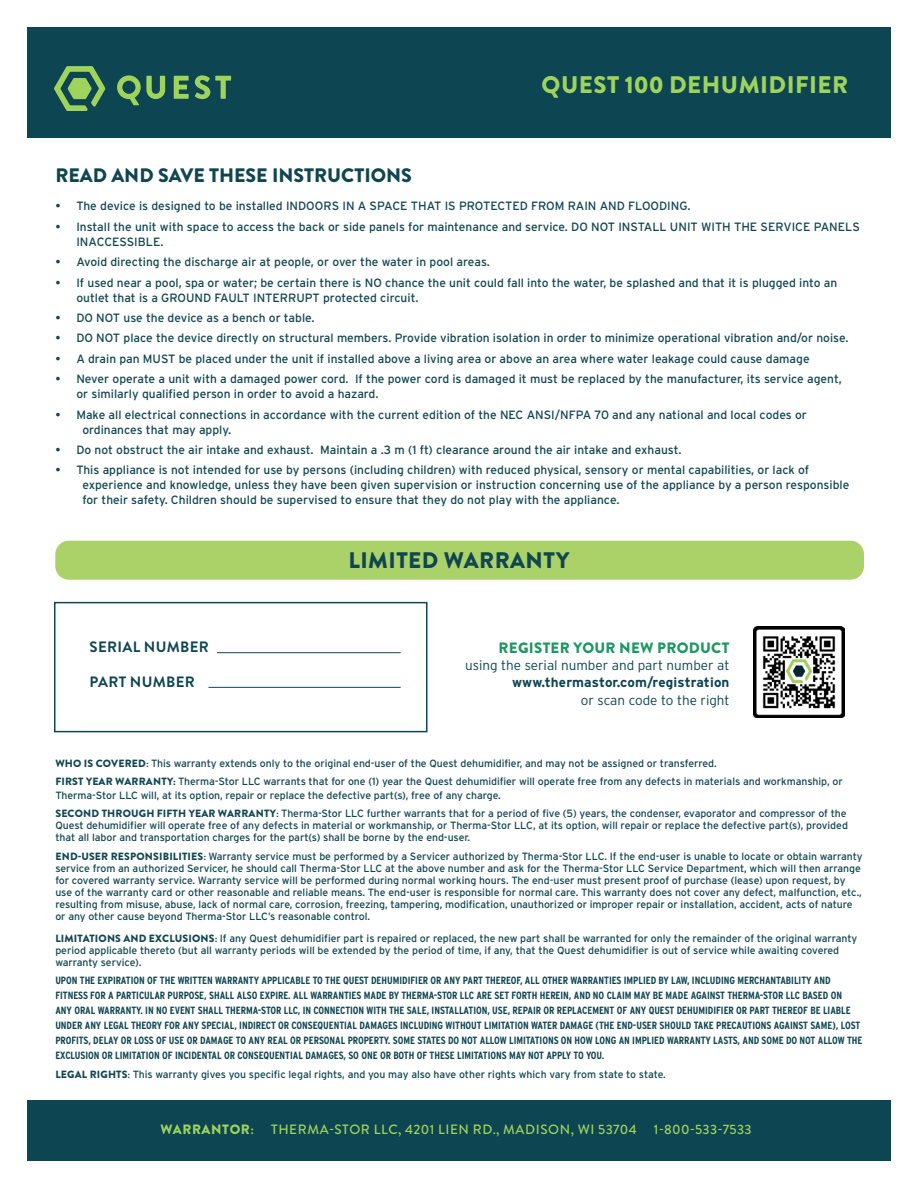
<style>
.page{position:relative;width:918px;height:1188px;background:#fff}
.page>*{position:absolute;margin:0;border:0;box-sizing:border-box;transform-origin:0 0}
.t1{font:900 24px "Brandon Grotesque";letter-spacing:.02em;color:#9ed45c}
.t2{font:900 22.5px "Brandon Grotesque";letter-spacing:.02em;color:#104651}
.t3{font:900 19.5px "Brandon Grotesque";color:#104651}
.t4{font:900 15px "Brandon Grotesque";letter-spacing:.02em;color:#1d9764}
.t5{font:700 15px "Brandon Grotesque";letter-spacing:.02em;color:#0d4552}
.t6{font:500 13.5px "Brandon Grotesque";letter-spacing:.045em;color:#9ed45c}
.t7{font:300 13.5px "Interstate";color:#0d4552}
.t8{font:700 13.5px "Interstate";letter-spacing:.01em;color:#0d4552}
.t9{font:900 13.5px "Brandon Grotesque";letter-spacing:.045em;color:#9ed45c}
.t10{font:12px/15px "Interstate";color:#104651}
.t11{font:10.5px/12px "Interstate";letter-spacing:-.005em;color:#104651}
.t12{font:700 10.5px/15px "Interstate Condensed";letter-spacing:-.005em;color:#104651}
.s1{font-family:"Brandon Grotesque";font-weight:900}
.s2{font-family:"Brandon Grotesque";font-weight:700}
.s3{font-weight:700}
</style>
<div class="page">
<div style="left:27px;top:1101px;width:864px;height:60px;background:#0d4552"></div>
<div style="left:27px;top:27px;width:864px;height:111px;background:#0d4552"></div>
<svg style="left:54px;top:66px;width:51px;height:45px"></svg>
<svg style="left:117px;top:75px;width:48px;height:30px"></svg>
<svg style="left:174px;top:76px;width:15px;height:23px"></svg>
<svg style="left:195px;top:75px;width:36px;height:24px"></svg>
<div style="left:55px;top:541px;width:809px;height:39px;background:#aad268;border-radius:14px"></div>
<img style="left:753px;top:627px;width:92px;height:90px">
<div style="left:54px;top:602px;width:374px;height:130px;border:2px solid #104651"></div>
<hr style="left:208px;top:687px;width:193px;height:1px;background:#104651">
<hr style="left:217px;top:652px;width:184px;height:1px;background:#104651">
<h1 class="t1" style="left:542px;top:68px;width:308px">QUEST 100 DEHUMIDIFIER</h1>
<h3 class="t3" style="left:55px;top:161px;width:358px">READ AND SAVE THESE INSTRUCTIONS</h3>
<p class="t10" style="left:55px;top:199px;width:637px">• The device is designed to be installed INDOORS IN A SPACE THAT IS PROTECTED FROM RAIN AND FLOODING.</p>
<p class="t10" style="left:76px;top:219px;width:785px;text-indent:-21px">• Install the unit with space to access the back or side panels for maintenance and service. DO NOT INSTALL UNIT WITH THE SERVICE PANELS<br>INACCESSIBLE.</p>
<p class="t10" style="left:55px;top:254px;width:436px">• Avoid directing the discharge air at people, or over the water in pool areas.</p>
<p class="t10" style="left:76px;top:275px;width:763px;text-indent:-21px">• If used near a pool, spa or water; be certain there is NO chance the unit could fall into the water, be splashed and that it is plugged into an outlet that is a GROUND FAULT INTERRUPT protected circuit.</p>
<p class="t10" style="left:55px;top:310px;width:261px">• DO NOT use the device as a bench or table.</p>
<p class="t10" style="left:55px;top:331px;width:795px">• DO NOT place the device directly on structural members. Provide vibration isolation in order to minimize operational vibration and/or noise.</p>
<p class="t10" style="left:55px;top:351px;width:756px">• A drain pan MUST be placed under the unit if installed above a living area or above an area where water leakage could cause damage</p>
<p class="t10" style="left:76px;top:371px;width:767px;text-indent:-21px">• Never operate a unit with a damaged power cord. If the power cord is damaged it must be replaced by the manufacturer, its service agent, or similarly qualified person in order to avoid a hazard.</p>
<p class="t10" style="left:82px;top:407px;width:726px;text-indent:-27px">• Make all electrical connections in accordance with the current edition of the NEC ANSI/NFPA 70 and any national and local codes or ordinances that may apply.</p>
<p class="t10" style="left:55px;top:442px;width:628px">• Do not obstruct the air intake and exhaust. Maintain a .3 m (1 ft) clearance around the air intake and exhaust.</p>
<p class="t10" style="left:82px;top:463px;width:769px;text-indent:-27px">• This appliance is not intended for use by persons (including children) with reduced physical, sensory or mental capabilities, or lack of experience and knowledge, unless they have been given supervision or instruction concerning use of the appliance by a person responsible for their safety. Children should be supervised to ensure that they do not play with the appliance.</p>
<h3 class="t5" style="left:90px;top:636px;width:121px">SERIAL NUMBER</h3>
<h3 class="t5" style="left:90px;top:672px;width:107px">PART NUMBER</h3>
<h2 class="t2" style="left:349px;top:544px;width:222px">LIMITED WARRANTY</h2>
<h3 class="t4" style="left:499px;top:637px;width:232px">REGISTER YOUR NEW PRODUCT</h3>
<p class="t7" style="left:465px;top:657px;width:266px">using the serial number and part number at</p>
<p class="t8" style="left:512px;top:675px;width:219px">www.thermastor.com/registration</p>
<p class="t7" style="left:581px;top:692px;width:150px">or scan code to the right</p>
<p class="t11" style="left:55px;top:754px;width:789px;line-height:18.5px"><span class="s1">WHO IS COVERED</span><span class="s2">:</span> This warranty extends only to the original end-user of the Quest dehumidifier, and may not be assigned or transferred.<br><span class="s1">FIRST YEAR WARRANTY:</span> Therma-Stor LLC warrants that for one (1) year the Quest dehumidifier will operate free from any defects in materials and workmanship, or</p>
<p class="t11" style="left:55px;top:786px;width:793px;line-height:18.5px">Therma-Stor LLC will, at its option, repair or replace the defective part(s), free of any charge.<br><span class="s1">SECOND THROUGH FIFTH YEAR WARRANTY</span><span class="s2">:</span> Therma-Stor LLC further warrants that for a period of five (5) years, the condenser, evaporator and compressor of the</p>
<p class="t11" style="left:55px;top:820px;width:794px">Quest dehumidifier will operate free of any defects in material or workmanship, or Therma-Stor LLC, at its option, will repair or replace the defective part(s), provided that all labor and transportation charges for the part(s) shall be borne by the end-user.</p>
<p class="t11" style="left:55px;top:850px;width:809px"><span class="s1">END-USER RESPONSIBILITIES</span><span class="s2">:</span> Warranty service must be performed by a Servicer authorized by Therma-Stor LLC. If the end-user is unable to locate or obtain warranty service from an authorized Servicer, he should call Therma-Stor LLC at the above number and ask for the Therma-Stor LLC Service Department, which will then arrange for covered warranty service. Warranty service will be performed during normal working hours. The end-user must present proof of purchase (lease) upon request, by use of the warranty card or other reasonable and reliable means. The end-user is responsible for normal care. This warranty does not cover any defect, malfunction, etc., resulting from misuse, abuse, lack of normal care, corrosion, freezing, tampering, modification, unauthorized or improper repair or installation, accident, acts of nature or any other cause beyond Therma-Stor LLC’s reasonable control.</p>
<p class="t11" style="left:55px;top:932px;width:803px"><span class="s1">LIMITATIONS AND EXCLUSIONS</span><span class="s2">:</span> If any Quest dehumidifier part is repaired or replaced, the new part shall be warranted for only the remainder of the original warranty period applicable thereto (but all warranty periods will be extended by the period of time, if any, that the Quest dehumidifier is out of service while awaiting covered warranty service).</p>
<p class="t12" style="left:55px;top:973px;width:809px">UPON THE EXPIRATION OF THE WRITTEN WARRANTY APPLICABLE TO THE QUEST DEHUMIDIFIER OR ANY PART THEREOF, ALL OTHER WARRANTIES IMPLIED BY LAW, INCLUDING MERCHANTABILITY AND FITNESS FOR A PARTICULAR PURPOSE, SHALL ALSO EXPIRE. ALL WARRANTIES MADE BY THERMA-STOR LLC ARE SET FORTH HEREIN, AND NO CLAIM MAY BE MADE AGAINST THERMA-STOR LLC BASED ON<br>ANY ORAL WARRANTY. IN NO EVENT SHALL THERMA-STOR LLC, IN CONNECTION WITH THE SALE, INSTALLATION, USE, REPAIR OR REPLACEMENT OF ANY QUEST DEHUMIDIFIER OR PART THEREOF BE LIABLE UNDER ANY LEGAL THEORY FOR ANY SPECIAL, INDIRECT OR CONSEQUENTIAL DAMAGES INCLUDING WITHOUT LIMITATION WATER DAMAGE (THE END-USER SHOULD TAKE PRECAUTIONS AGAINST SAME), LOST PROFITS, DELAY OR LOSS OF USE OR DAMAGE TO ANY REAL OR PERSONAL PROPERTY. SOME STATES DO NOT ALLOW LIMITATIONS ON HOW LONG AN IMPLIED WARRANTY LASTS, AND SOME DO NOT ALLOW THE EXCLUSION OR LIMITATION OF INCIDENTAL OR CONSEQUENTIAL DAMAGES, SO ONE OR BOTH OF THESE LIMITATIONS MAY NOT APPLY TO YOU.</p>
<p class="t11" style="left:55px;top:1068px;width:612px"><span class="s1">LEGAL RIGHTS</span><span class="s2">:</span> This warranty gives you specific legal rights, and you may also have other rights which vary from state to state.</p>
<p class="t9" style="left:161px;top:1120px;width:95px">WARRANTOR<span class="s3">:</span></p>
<p class="t6" style="left:271px;top:1120px;width:482px">THERMA-STOR LLC, 4201 LIEN RD., MADISON, WI 53704 1-800-533-7533</p>
</div>
